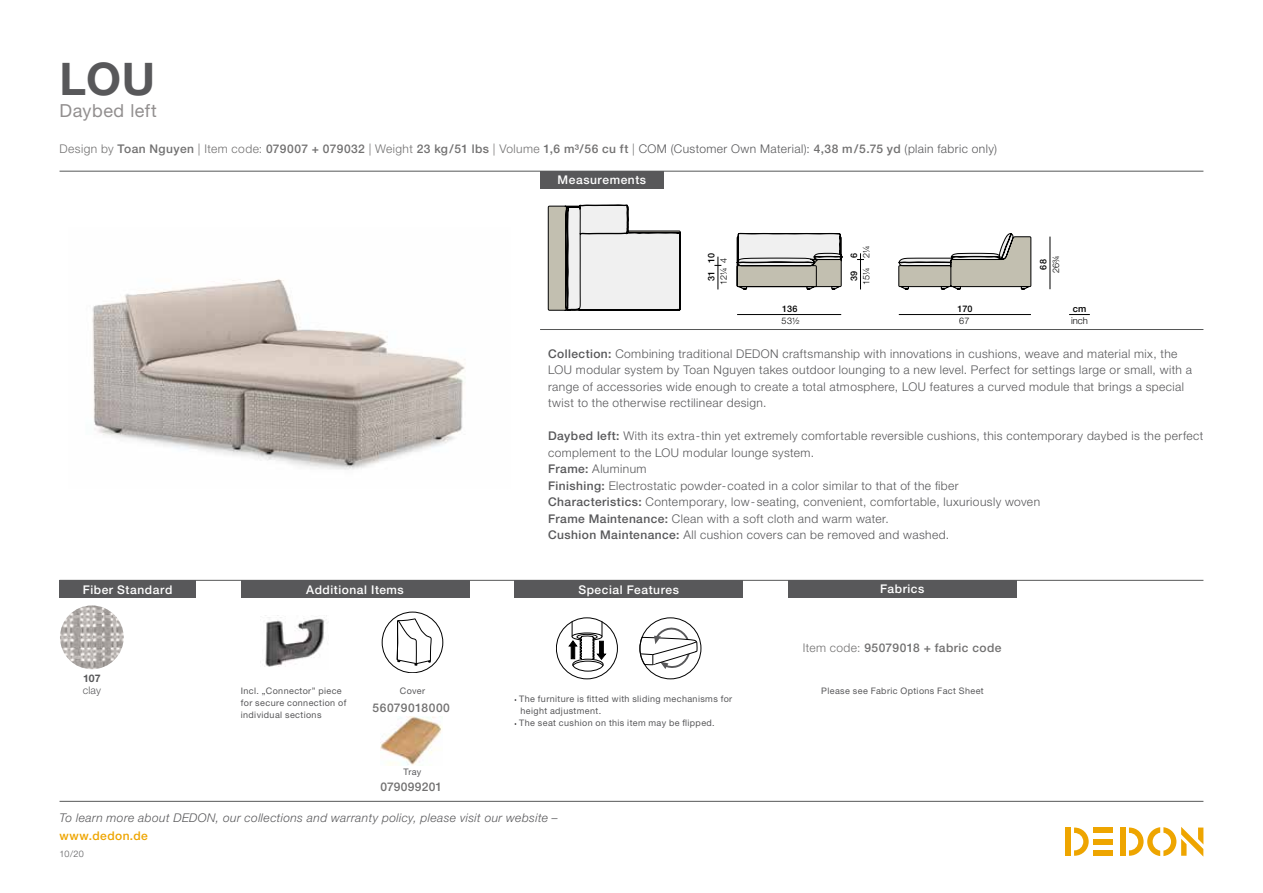
<style>
.page{position:relative;width:1263px;height:893px;background:#fff}
.page>*{position:absolute;margin:0;border:0;box-sizing:border-box;transform-origin:0 0}
.t1{font:700 45px "Helvetica Neue LT";color:#58585a}
.t2{font:18px "Helvetica Neue LT";letter-spacing:.03em;color:#928f8f}
.t3{font:300 12px/16.5px "Helvetica Neue LT";letter-spacing:.035em;color:#58585a}
.t4{font:500 12px "Helvetica Neue LT";letter-spacing:.035em;color:#727171}
.t5{font:italic 300 12px "Helvetica Neue LT";letter-spacing:.035em;color:#58585a}
.t6{font:500 12px "Helvetica Neue LT";letter-spacing:.045em;color:#fff}
.t7{font:500 12px "Helvetica Neue LT";letter-spacing:.035em;color:#eea500}
.t8{font:500 12px "Helvetica Neue LT";letter-spacing:.015em;color:#727171}
.t9{font:300 10.5px "Helvetica Neue LT";color:#58585a}
.t10{font:700 10.5px "Helvetica Neue LT";color:#58585a}
.t11{font:300 9.45px "Helvetica Neue";color:#010101}
.t12{font:500 9.45px "Helvetica Neue";color:#010101}
.t13{font:9px/12px "Helvetica Neue LT";letter-spacing:.04em;color:#58585a}
.t14{font:300 9px "Helvetica Neue LT";letter-spacing:.02em;color:#000}
.t15{font:500 9px "Helvetica Neue LT";letter-spacing:.025em;color:#000}
.t16{font:300 9px "Helvetica Neue LT";color:#58585a}
.s1{font-weight:300}
.s2{font-weight:300;color:#58585a}
.s3{font-weight:500}
</style>
<div class="page">
<div style="left:1120px;top:827px;width:5px;height:29px;background:#eea500"></div>
<div style="left:1094px;top:827px;width:19px;height:6px;background:#eea500"></div>
<div style="left:1094px;top:850px;width:19px;height:6px;background:#eea500"></div>
<div style="left:1094px;top:839px;width:19px;height:5px;background:#eea500"></div>
<svg style="left:1074px;top:827px;width:15px;height:29px"></svg>
<div style="left:1065px;top:827px;width:6px;height:29px;background:#eea500"></div>
<svg style="left:1129px;top:827px;width:74px;height:29px"></svg>
<hr style="left:60px;top:801px;width:1143px;height:1px;background:#565757">
<img style="left:92px;top:279px;width:373px;height:191px">
<hr style="left:60px;top:580px;width:1143px;height:1px;background:#565757">
<hr style="left:60px;top:171px;width:1143px;height:1px;background:#565757">
<hr style="left:540px;top:329px;width:663px;height:1px;background:#565757">
<div style="left:540px;top:171px;width:124px;height:17px;background:#58585a"></div>
<div style="left:60px;top:580px;width:136px;height:18px;background:#58585a"></div>
<div style="left:241px;top:580px;width:228px;height:18px;background:#58585a"></div>
<div style="left:382px;top:612px;width:61px;height:61px;border:1px solid #000;border-radius:50%"></div>
<svg style="left:397px;top:618px;width:35px;height:47px"></svg>
<img style="left:264px;top:615px;width:63px;height:52px">
<svg style="left:1069px;top:314px;width:21px;height:1px"></svg>
<hr style="left:899px;top:314px;width:132px;height:1px;background:#010101">
<hr style="left:1050px;top:237px;width:1px;height:52px;background:#010101">
<hr style="left:718px;top:257px;width:1px;height:32px;background:#010101">
<hr style="left:860px;top:253px;width:1px;height:36px;background:#010101">
<hr style="left:737px;top:314px;width:104px;height:1px;background:#010101">
<svg style="left:898px;top:233px;width:133px;height:57px"></svg>
<svg style="left:737px;top:232px;width:105px;height:58px"></svg>
<svg style="left:548px;top:205px;width:132px;height:106px"></svg>
<svg style="left:640px;top:624px;width:57px;height:46px"></svg>
<div style="left:640px;top:618px;width:61px;height:61px;border:1px solid #000;border-radius:50%"></div>
<div style="left:788px;top:580px;width:228px;height:17px;background:#58585a"></div>
<div style="left:514px;top:581px;width:229px;height:17px;background:#58585a"></div>
<div style="left:556px;top:618px;width:62px;height:61px;border:1px solid #000;border-radius:50%"></div>
<svg style="left:573px;top:659px;width:30px;height:12px"></svg>
<div style="left:572px;top:659px;width:31px;height:12px;border:1px solid #000;border-radius:50%"></div>
<svg style="left:569px;top:621px;width:37px;height:45px"></svg>
<img style="left:380px;top:717px;width:63px;height:49px">
<img style="left:60px;top:605px;width:64px;height:64px;border-radius:32px">
<h1 class="t1" style="left:60px;top:51px;width:97px">LOU</h1>
<h2 class="t2" style="left:60px;top:100px;width:99px">Daybed left</h2>
<p class="t4" style="left:60px;top:142px;width:939px"><span class="s1">Design by</span> Toan Nguyen <span class="s1">| Item code:</span> 079007 + 079032 <span class="s1">| Weight</span> 23 kg/51 lbs <span class="s1">| Volume</span> 1,6 m³/56 cu ft <span class="s1">|</span> <span class="s2">COM (Customer Own Material):</span> 4,38 m/5.75 yd <span class="s2">(plain fabric only)</span></p>
<p class="t6" style="left:558px;top:173px;width:90px">Measurements</p>
<p class="t14" style="left:861px;top:285px;width:41px;rotate:-90deg">15¼ 2¼</p>
<p class="t15" style="left:706px;top:263px;width:11px;rotate:-90deg">10</p>
<p class="t15" style="left:849px;top:258px;width:7px;rotate:-90deg">6</p>
<p class="t14" style="left:718px;top:263px;width:7px;rotate:-90deg">4</p>
<p class="t14" style="left:718px;top:285px;width:19px;rotate:-90deg">12¼</p>
<p class="t15" style="left:706px;top:281px;width:12px;rotate:-90deg">31</p>
<p class="t15" style="left:849px;top:281px;width:12px;rotate:-90deg">39</p>
<p class="t15" style="left:782px;top:303px;width:17px">136</p>
<p class="t15" style="left:957px;top:303px;width:17px">170</p>
<p class="t14" style="left:782px;top:315px;width:20px">53½</p>
<p class="t14" style="left:959px;top:315px;width:12px">67</p>
<p class="t14" style="left:1050px;top:273px;width:20px;rotate:-90deg">26¾</p>
<p class="t15" style="left:1038px;top:270px;width:12px;rotate:-90deg">68</p>
<p class="t12" style="left:1073px;top:301px;width:15px">cm</p>
<p class="t11" style="left:1071px;top:313px;width:18px">inch</p>
<p class="t6" style="left:83px;top:582px;width:91px">Fiber Standard</p>
<p class="t10" style="left:83px;top:671px;width:19px">107</p>
<p class="t9" style="left:83px;top:684px;width:20px">clay</p>
<p class="t6" style="left:306px;top:582px;width:99px">Additional Items</p>
<p class="t13" style="left:241px;top:684px;width:107px">Incl. „Connector” piece for secure connection of individual sections</p>
<p class="t13" style="left:400px;top:685px;width:27px">Cover</p>
<p class="t4" style="left:373px;top:700px;width:79px">56079018000</p>
<p class="t13" style="left:403px;top:765px;width:19px">Tray</p>
<p class="t8" style="left:381px;top:780px;width:63px">079099201</p>
<p class="t3" style="left:548px;top:345px;width:645px"><span class="s3">Collection:</span> Combining traditional DEDON craftsmanship with innovations in cushions, weave and material mix, the LOU modular system by Toan Nguyen takes outdoor lounging to a new level. Perfect for settings large or small, with a range of accessories wide enough to create a total atmosphere, LOU features a curved module that brings a special twist to the otherwise rectilinear design.</p>
<p class="t3" style="left:548px;top:427px;width:657px"><span class="s3">Daybed left:</span> With its extra-thin yet extremely comfortable reversible cushions, this contemporary daybed is the perfect complement to the LOU modular lounge system.<br><span class="s3">Frame:</span> Aluminum<br><span class="s3">Finishing:</span> Electrostatic powder-coated in a color similar to that of the fiber<br><span class="s3">Characteristics:</span> Contemporary, low-seating, convenient, comfortable, luxuriously woven<br><span class="s3">Frame Maintenance:</span> Clean with a soft cloth and warm water.<br><span class="s3">Cushion Maintenance:</span> All cushion covers can be removed and washed.</p>
<p class="t6" style="left:578px;top:582px;width:102px">Special Features</p>
<p class="t13" style="left:519px;top:693px;width:214px">The furniture is fitted with sliding mechanisms for height adjustment.<br>The seat cushion on this item may be flipped.</p>
<p class="t6" style="left:880px;top:582px;width:46px">Fabrics</p>
<p class="t4" style="left:803px;top:640px;width:200px"><span class="s1">Item code:</span> 95079018 + fabric code</p>
<p class="t13" style="left:821px;top:684px;width:164px">Please see Fabric Options Fact Sheet</p>
<p class="t5" style="left:60px;top:811px;width:500px">To learn more about DEDON, our collections and warranty policy, please visit our website –</p>
<p class="t7" style="left:60px;top:829px;width:90px">www.dedon.de</p>
<p class="t16" style="left:60px;top:848px;width:26px">10/20</p>
</div>
